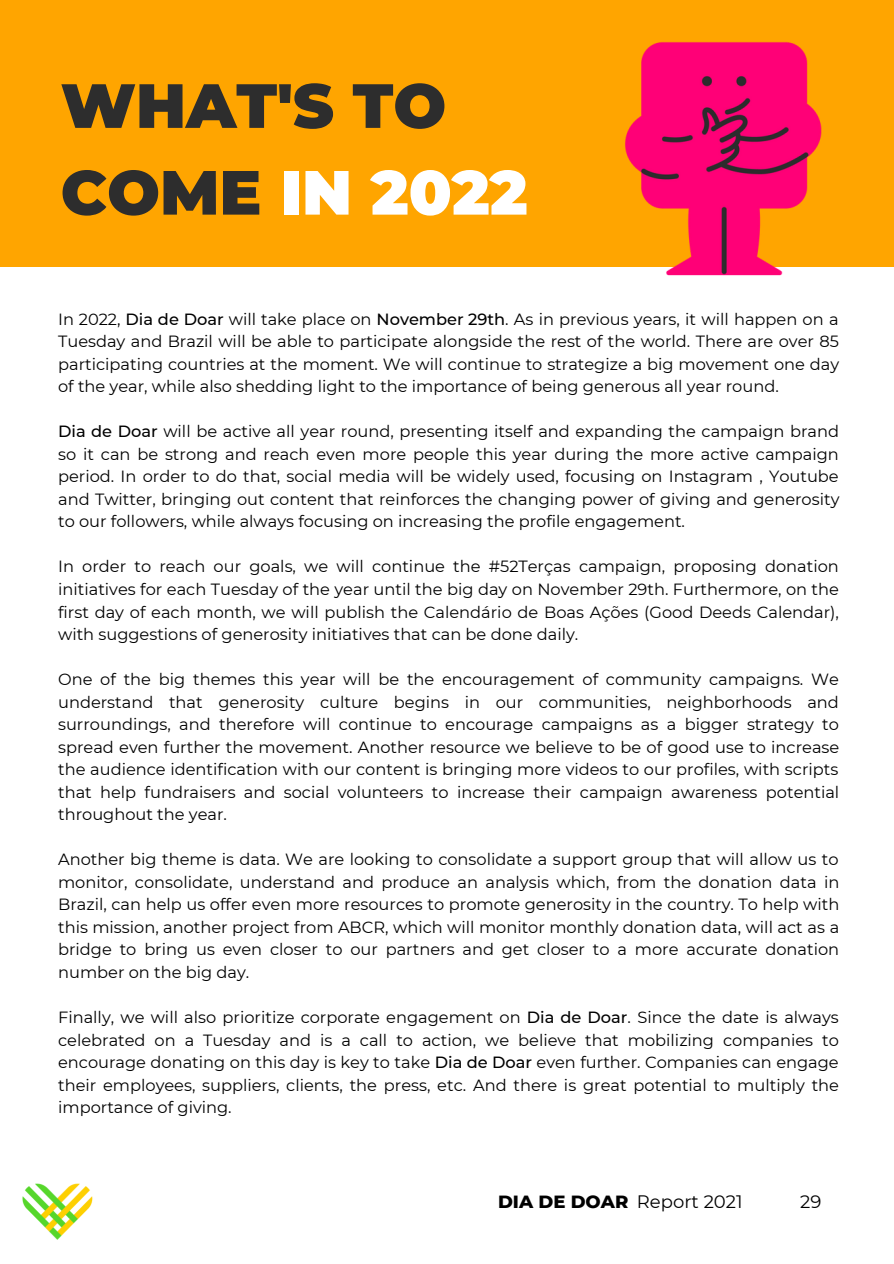
<style>
.page{position:relative;width:894px;height:1264px;background:#fff}
.page>*{position:absolute;margin:0;border:0;box-sizing:border-box;transform-origin:0 0}
.t1{font:900 62.25px/86.7px "Montserrat";color:#2d2d2d}
.t2{font:18px "Montserrat";color:#000}
.t3{font:16.2px/22.5px "Montserrat";color:#000;text-align:justify}
.s1{color:#fff}
.s2{font-weight:500}
.s3{font-weight:800}
</style>
<div class="page">
<img style="left:22px;top:1183px;width:71px;height:57px">
<div style="left:0;top:0;width:893px;height:267px;background:#ffa500"></div>
<img style="left:625px;top:42px;width:197px;height:234px">
<h1 class="t1" style="left:61px;top:62px;width:468px">WHAT'S TO<br>COME <span class="s1">IN 2022</span></h1>
<p class="t3" style="left:58px;top:307px;width:782px">In 2022, <span class="s2">Dia de Doar</span> will take place on <span class="s2">November 29th</span>. As in previous years, it will happen on a Tuesday and Brazil will be able to participate alongside the rest of the world. There are over 85 participating countries at the moment. We will continue to strategize a big movement one day of the year, while also shedding light to the importance of being generous all year round.</p>
<p class="t3" style="left:58px;top:420px;width:782px"><span class="s2">Dia de Doar</span> will be active all year round, presenting itself and expanding the campaign brand so it can be strong and reach even more people this year during the more active campaign period. In order to do that, social media will be widely used, focusing on Instagram , Youtube and Twitter, bringing out content that reinforces the changing power of giving and generosity to our followers, while always focusing on increasing the profile engagement.</p>
<p class="t3" style="left:58px;top:555px;width:782px">In order to reach our goals, we will continue the #52Terças campaign, proposing donation initiatives for each Tuesday of the year until the big day on November 29th. Furthermore, on the first day of each month, we will publish the Calendário de Boas Ações (Good Deeds Calendar), with suggestions of generosity initiatives that can be done daily.</p>
<p class="t3" style="left:58px;top:668px;width:782px">One of the big themes this year will be the encouragement of community campaigns. We understand that generosity culture begins in our communities, neighborhoods and surroundings, and therefore will continue to encourage campaigns as a bigger strategy to spread even further the movement. Another resource we believe to be of good use to increase the audience identification with our content is bringing more videos to our profiles, with scripts that help fundraisers and social volunteers to increase their campaign awareness potential throughout the year.</p>
<p class="t3" style="left:58px;top:848px;width:782px">Another big theme is data. We are looking to consolidate a support group that will allow us to monitor, consolidate, understand and produce an analysis which, from the donation data in Brazil, can help us offer even more resources to promote generosity in the country. To help with this mission, another project from ABCR, which will monitor monthly donation data, will act as a bridge to bring us even closer to our partners and get closer to a more accurate donation number on the big day.</p>
<p class="t3" style="left:58px;top:1005px;width:782px">Finally, we will also prioritize corporate engagement on <span class="s2">Dia de Doar</span>. Since the date is always celebrated on a Tuesday and is a call to action, we believe that mobilizing companies to encourage donating on this day is key to take <span class="s2">Dia de Doar</span> even further. Companies can engage their employees, suppliers, clients, the press, etc. And there is great potential to multiply the importance of giving.</p>
<p class="t2" style="left:498px;top:1190px;width:246px"><span class="s3">DIA DE DOAR</span> Report 2021</p>
<p class="t2" style="left:800px;top:1190px;width:23px">29</p>
</div>
